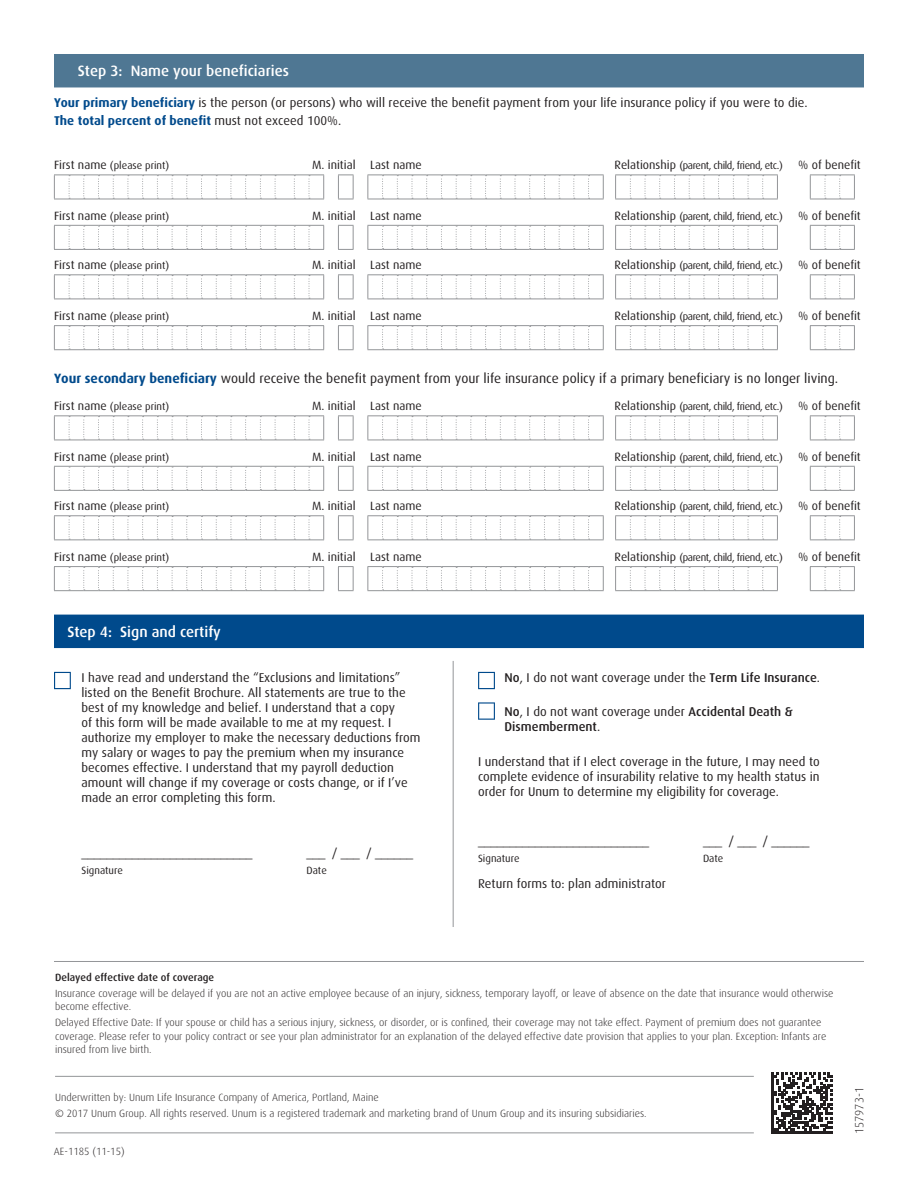
<style>
.page{position:relative;width:918px;height:1188px;background:#fff}
.page>*{position:absolute;margin:0;border:0;box-sizing:border-box;transform-origin:0 0}
.t1{font:500 15px "Dax Pro";color:#fff}
.t2{font:13.5px "Dax Pro";color:#231f20}
.t3{font:12.75px/15px "Dax Pro";color:#231f20}
.t4{font:500 12.75px/15px "Dax Pro";color:#231f20}
.t5{font:12px "Dax Pro";color:#231f20}
.t6{font:300 12px "Dax Pro";color:#231f20}
.t7{font:300 10.5px/13.5px "Dax Pro";color:#231f20}
.t8{font:10.5px "Dax Pro";letter-spacing:-.04em;color:#231f20}
.t9{font:10.5px "Dax Pro";color:#231f20}
.t10{font:500 10.5px "Dax Pro";color:#231f20}
.s1{font-weight:700;color:#004a8c}
.s2{font-size:12px}
.s3{font-weight:500}
.s4{font-weight:400}
</style>
<div class="page">
<div style="left:54px;top:615px;width:810px;height:33px;background:#004a8c"></div>
<div style="left:54px;top:54px;width:810px;height:33px;background:#4f7793"></div>
<hr style="left:55px;top:1076px;width:699px;height:1px;background:#939598">
<hr style="left:55px;top:1132px;width:699px;height:1px;background:#939598">
<svg style="left:772px;top:1073px;width:60px;height:60px"></svg>
<svg style="left:54px;top:672px;width:17px;height:17px"></svg>
<hr style="left:453px;top:661px;width:1px;height:266px;background:#939598">
<hr style="left:54px;top:961px;width:810px;height:1px;background:#939598">
<svg style="left:478px;top:672px;width:17px;height:17px"></svg>
<svg style="left:338px;top:175px;width:16px;height:25px"></svg>
<svg style="left:54px;top:175px;width:270px;height:25px"></svg>
<svg style="left:367px;top:175px;width:237px;height:25px"></svg>
<svg style="left:615px;top:175px;width:163px;height:25px"></svg>
<svg style="left:810px;top:175px;width:45px;height:25px"></svg>
<svg style="left:338px;top:225px;width:16px;height:25px"></svg>
<svg style="left:54px;top:225px;width:270px;height:25px"></svg>
<svg style="left:367px;top:225px;width:237px;height:25px"></svg>
<svg style="left:615px;top:225px;width:163px;height:25px"></svg>
<svg style="left:810px;top:225px;width:45px;height:25px"></svg>
<svg style="left:338px;top:274px;width:16px;height:26px"></svg>
<svg style="left:54px;top:274px;width:270px;height:26px"></svg>
<svg style="left:367px;top:274px;width:237px;height:26px"></svg>
<svg style="left:615px;top:274px;width:163px;height:26px"></svg>
<svg style="left:810px;top:274px;width:45px;height:26px"></svg>
<svg style="left:338px;top:325px;width:16px;height:25px"></svg>
<svg style="left:54px;top:325px;width:270px;height:25px"></svg>
<svg style="left:367px;top:325px;width:237px;height:25px"></svg>
<svg style="left:615px;top:325px;width:163px;height:25px"></svg>
<svg style="left:810px;top:325px;width:45px;height:25px"></svg>
<svg style="left:338px;top:415px;width:16px;height:26px"></svg>
<svg style="left:54px;top:415px;width:270px;height:26px"></svg>
<svg style="left:367px;top:415px;width:237px;height:26px"></svg>
<svg style="left:615px;top:415px;width:163px;height:26px"></svg>
<svg style="left:810px;top:415px;width:45px;height:26px"></svg>
<svg style="left:338px;top:466px;width:16px;height:25px"></svg>
<svg style="left:54px;top:466px;width:270px;height:25px"></svg>
<svg style="left:367px;top:466px;width:237px;height:25px"></svg>
<svg style="left:615px;top:466px;width:163px;height:25px"></svg>
<svg style="left:810px;top:466px;width:45px;height:25px"></svg>
<svg style="left:338px;top:515px;width:16px;height:25px"></svg>
<svg style="left:54px;top:515px;width:270px;height:25px"></svg>
<svg style="left:367px;top:515px;width:237px;height:25px"></svg>
<svg style="left:615px;top:515px;width:163px;height:25px"></svg>
<svg style="left:810px;top:515px;width:45px;height:25px"></svg>
<svg style="left:338px;top:566px;width:16px;height:25px"></svg>
<svg style="left:54px;top:566px;width:270px;height:25px"></svg>
<svg style="left:367px;top:566px;width:237px;height:25px"></svg>
<svg style="left:615px;top:566px;width:163px;height:25px"></svg>
<svg style="left:810px;top:566px;width:45px;height:25px"></svg>
<svg style="left:478px;top:702px;width:17px;height:18px"></svg>
<p class="t1" style="left:78px;top:62px;width:213px">Step 3: Name your beneficiaries</p>
<p class="t3" style="left:54px;top:93px;width:755px;line-height:18px"><span class="s1">Your primary beneficiary</span> is the person (or persons) who will receive the benefit payment from your life insurance policy if you were to die.<br><span class="s1">The total percent of benefit</span> must not exceed 100%.</p>
<p class="t9" style="left:54px;top:159px;width:117px"><span class="s2">First name</span> (please print)</p>
<p class="t5" style="left:312px;top:158px;width:111px">M. initial Last name</p>
<p class="t8" style="left:615px;top:159px;width:170px"><span class="s2">Relationship</span> (parent, child, friend, etc.)</p>
<p class="t5" style="left:798px;top:158px;width:64px">% of benefit</p>
<p class="t9" style="left:54px;top:209px;width:117px"><span class="s2">First name</span> (please print)</p>
<p class="t5" style="left:312px;top:208px;width:111px">M. initial Last name</p>
<p class="t8" style="left:615px;top:209px;width:170px"><span class="s2">Relationship</span> (parent, child, friend, etc.)</p>
<p class="t5" style="left:798px;top:208px;width:64px">% of benefit</p>
<p class="t9" style="left:54px;top:259px;width:117px"><span class="s2">First name</span> (please print)</p>
<p class="t5" style="left:312px;top:257px;width:111px">M. initial Last name</p>
<p class="t8" style="left:615px;top:259px;width:170px"><span class="s2">Relationship</span> (parent, child, friend, etc.)</p>
<p class="t5" style="left:798px;top:257px;width:64px">% of benefit</p>
<p class="t9" style="left:54px;top:310px;width:117px"><span class="s2">First name</span> (please print)</p>
<p class="t5" style="left:312px;top:308px;width:111px">M. initial Last name</p>
<p class="t8" style="left:615px;top:310px;width:170px"><span class="s2">Relationship</span> (parent, child, friend, etc.)</p>
<p class="t5" style="left:798px;top:308px;width:64px">% of benefit</p>
<p class="t2" style="left:54px;top:370px;width:786px"><span class="s1">Your secondary beneficiary</span> would receive the benefit payment from your life insurance policy if a primary beneficiary is no longer living.</p>
<p class="t9" style="left:54px;top:400px;width:117px"><span class="s2">First name</span> (please print)</p>
<p class="t5" style="left:312px;top:398px;width:111px">M. initial Last name</p>
<p class="t8" style="left:615px;top:400px;width:170px"><span class="s2">Relationship</span> (parent, child, friend, etc.)</p>
<p class="t5" style="left:798px;top:398px;width:64px">% of benefit</p>
<p class="t9" style="left:54px;top:450px;width:117px"><span class="s2">First name</span> (please print)</p>
<p class="t5" style="left:312px;top:449px;width:111px">M. initial Last name</p>
<p class="t8" style="left:615px;top:450px;width:170px"><span class="s2">Relationship</span> (parent, child, friend, etc.)</p>
<p class="t5" style="left:798px;top:449px;width:64px">% of benefit</p>
<p class="t9" style="left:54px;top:500px;width:117px"><span class="s2">First name</span> (please print)</p>
<p class="t5" style="left:312px;top:498px;width:111px">M. initial Last name</p>
<p class="t8" style="left:615px;top:500px;width:170px"><span class="s2">Relationship</span> (parent, child, friend, etc.)</p>
<p class="t5" style="left:798px;top:498px;width:64px">% of benefit</p>
<p class="t9" style="left:54px;top:550px;width:117px"><span class="s2">First name</span> (please print)</p>
<p class="t5" style="left:312px;top:549px;width:111px">M. initial Last name</p>
<p class="t8" style="left:615px;top:550px;width:170px"><span class="s2">Relationship</span> (parent, child, friend, etc.)</p>
<p class="t5" style="left:798px;top:549px;width:64px">% of benefit</p>
<p class="t1" style="left:68px;top:622px;width:155px">Step 4: Sign and certify</p>
<p class="t3" style="left:81px;top:669px;width:340px">I have read and understand the “Exclusions and limitations” listed on the Benefit Brochure. All statements are true to the best of my knowledge and belief. I understand that a copy<br>of this form will be made available to me at my request. I authorize my employer to make the necessary deductions from my salary or wages to pay the premium when my insurance becomes effective. I understand that my payroll deduction amount will change if my coverage or costs change, or if I’ve made an error completing this form.</p>
<p class="t3" style="left:505px;top:669px;width:317px"><span class="s3">No</span>, I do not want coverage under the <span class="s3">Term Life Insurance</span>.</p>
<p class="t4" style="left:505px;top:704px;width:290px">No<span class="s4">, I do not want coverage under</span> Accidental Death &amp;<br>Dismemberment<span class="s4">.</span></p>
<p class="t3" style="left:478px;top:754px;width:343px;text-align:justify">I understand that if I elect coverage in the future, I may need to complete evidence of insurability relative to my health status in order for Unum to determine my eligibility for coverage.</p>
<p class="t5" style="left:81px;top:845px;width:173px">___________________________</p>
<p class="t5" style="left:306px;top:845px;width:108px">___ / ___ / ______</p>
<p class="t9" style="left:81px;top:864px;width:43px">Signature</p>
<p class="t8" style="left:306px;top:864px;width:22px">Date</p>
<p class="t5" style="left:478px;top:833px;width:173px">___________________________</p>
<p class="t5" style="left:703px;top:833px;width:108px">___ / ___ / ______</p>
<p class="t9" style="left:478px;top:852px;width:43px">Signature</p>
<p class="t8" style="left:703px;top:852px;width:22px">Date</p>
<p class="t3" style="left:478px;top:875px;width:189px">Return forms to: plan administrator</p>
<p class="t10" style="left:55px;top:971px;width:161px">Delayed effective date of coverage</p>
<p class="t7" style="left:55px;top:986px;width:780px">Insurance coverage will be delayed if you are not an active employee because of an injury, sickness, temporary layoff, or leave of absence on the date that insurance would otherwise become effective.</p>
<p class="t7" style="left:55px;top:1015px;width:773px">Delayed Effective Date: If your spouse or child has a serious injury, sickness, or disorder, or is confined, their coverage may not take effect. Payment of premium does not guarantee coverage. Please refer to your policy contract or see your plan administrator for an explanation of the delayed effective date provision that applies to your plan. Exception: Infants are insured from live birth.</p>
<p class="t7" style="left:55px;top:1089px;width:593px;line-height:15.6px">Underwritten by: Unum Life Insurance Company of America, Portland, Maine<br>© 2017 Unum Group. All rights reserved. Unum is a registered trademark and marketing brand of Unum Group and its insuring subsidiaries.</p>
<p class="t7" style="left:54px;top:1145px;width:72px">AE-1185 (11-15)</p>
<p class="t6" style="left:852px;top:1134px;width:48px;rotate:-90deg">157973-1</p>
</div>
